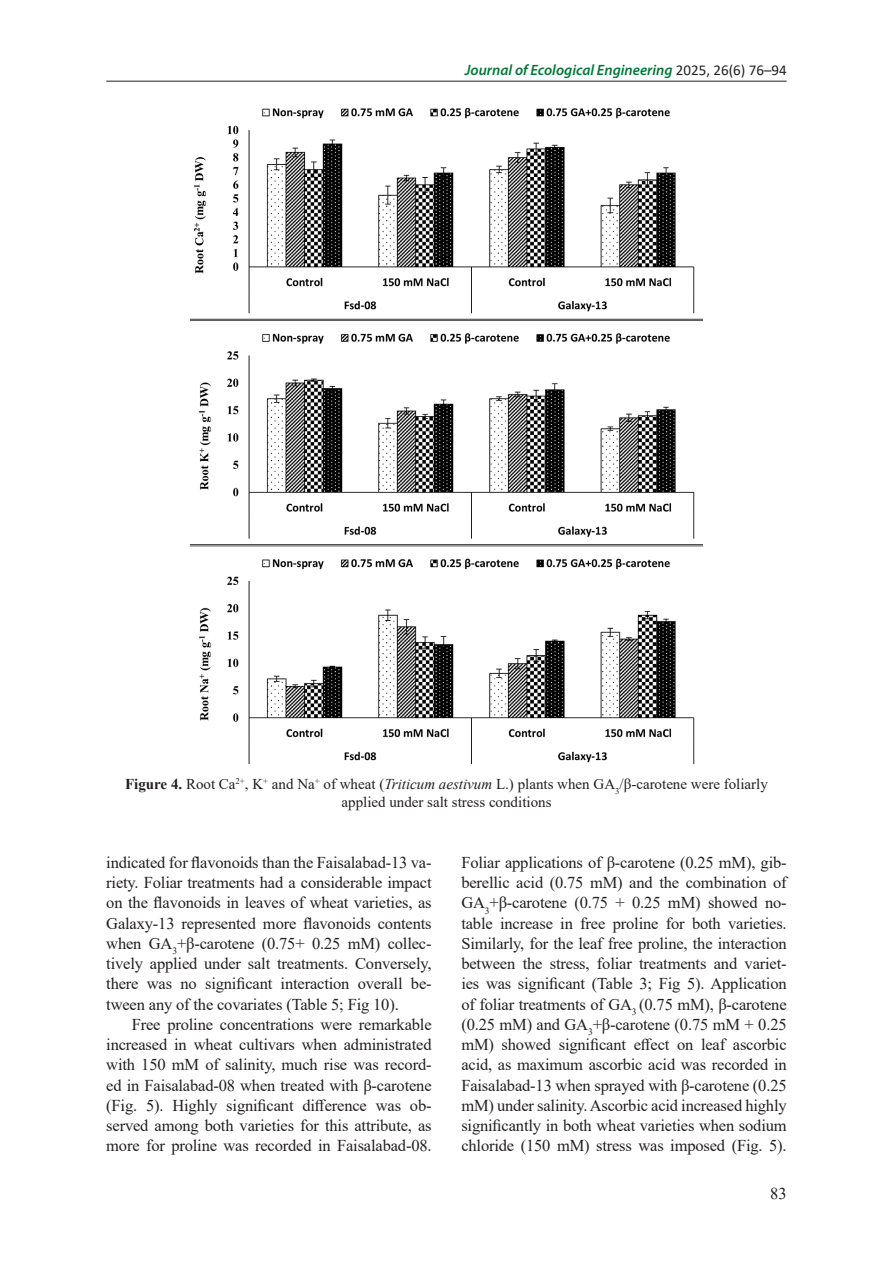
<style>
.page{position:relative;width:893px;height:1263px;background:#fff}
.page>*{position:absolute;margin:0;border:0;box-sizing:border-box;transform-origin:0 0}
.Base_Text{font:16.5px/20.2px "Times New Roman";letter-spacing:-.01em;color:#231f20;text-align:justify}
.Figure{font:15px/18px "Times New Roman";color:#231f20;text-align:center}
.t1{font:italic 600 15px "Myriad Pro";color:#00783a}
.s1{font-family:"Calibri";font-weight:400;font-style:normal;color:#231f20}
.s2{font-weight:700}
.s3{font-style:italic}
</style>
<div class="page">
<hr style="left:106px;top:81px;width:681px;height:1px;background:#231f20">
<img style="left:190px;top:107px;width:512px;height:658px">
<p class="t1" style="left:465px;top:60px;width:323px">Journal of Ecological Engineering <span class="s1">2025, 26(6) 76–94</span></p>
<p class="Figure" style="left:125px;top:774px;width:644px"><span class="s2">Figure 4.</span> Root Ca<sup>2+</sup>, K<sup>+</sup> and Na<sup>+</sup> of wheat (<span class="s3">Triticum aestivum</span> L.) plants when GA<sub>3</sub>/β-carotene were foliarly applied under salt stress conditions</p>
<p class="Base_Text" style="left:106px;top:852px;width:327px">indicated for flavonoids than the Faisalabad-13 va&shy;riety. Foliar treatments had a considerable impact on the flavonoids in leaves of wheat varieties, as Galaxy-13 represented more flavonoids contents when GA<sub>3</sub>+β-carotene (0.75+ 0.25 mM) collec&shy;tively applied under salt treatments. Conversely, there was no significant interaction overall be&shy;tween any of the covariates (Table 5; Fig 10).</p>
<p class="Base_Text" style="left:106px;top:1014px;width:327px;text-indent:26px">Free proline concentrations were remarkable increased in wheat cultivars when administrated with 150 mM of salinity, much rise was record&shy;ed in Faisalabad-08 when treated with β-carotene (Fig. 5). Highly significant difference was ob&shy;served among both varieties for this attribute, as more for proline was recorded in Faisalabad-08.</p>
<p class="Base_Text" style="left:461px;top:852px;width:327px">Foliar applications of β-carotene (0.25 mM), gib&shy;berellic acid (0.75 mM) and the combination of GA<sub>3</sub>+β-carotene (0.75 + 0.25 mM) showed no&shy;table increase in free proline for both varieties.<br>Similarly, for the leaf free proline, the interaction between the stress, foliar treatments and variet&shy;ies was significant (Table 3; Fig 5). Application of foliar treatments of GA<sub>3</sub> (0.75 mM), β-carotene (0.25 mM) and GA<sub>3</sub>+β-carotene (0.75 mM + 0.25 mM) showed significant effect on leaf ascorbic acid, as maximum ascorbic acid was recorded in Faisalabad-13 when sprayed with β-carotene (0.25 mM) under salinity. Ascorbic acid increased highly significantly in both wheat varieties when sodium chloride (150 mM) stress was imposed (Fig. 5).</p>
<p class="Base_Text" style="left:770px;top:1183px;width:18px">83</p>
</div>
